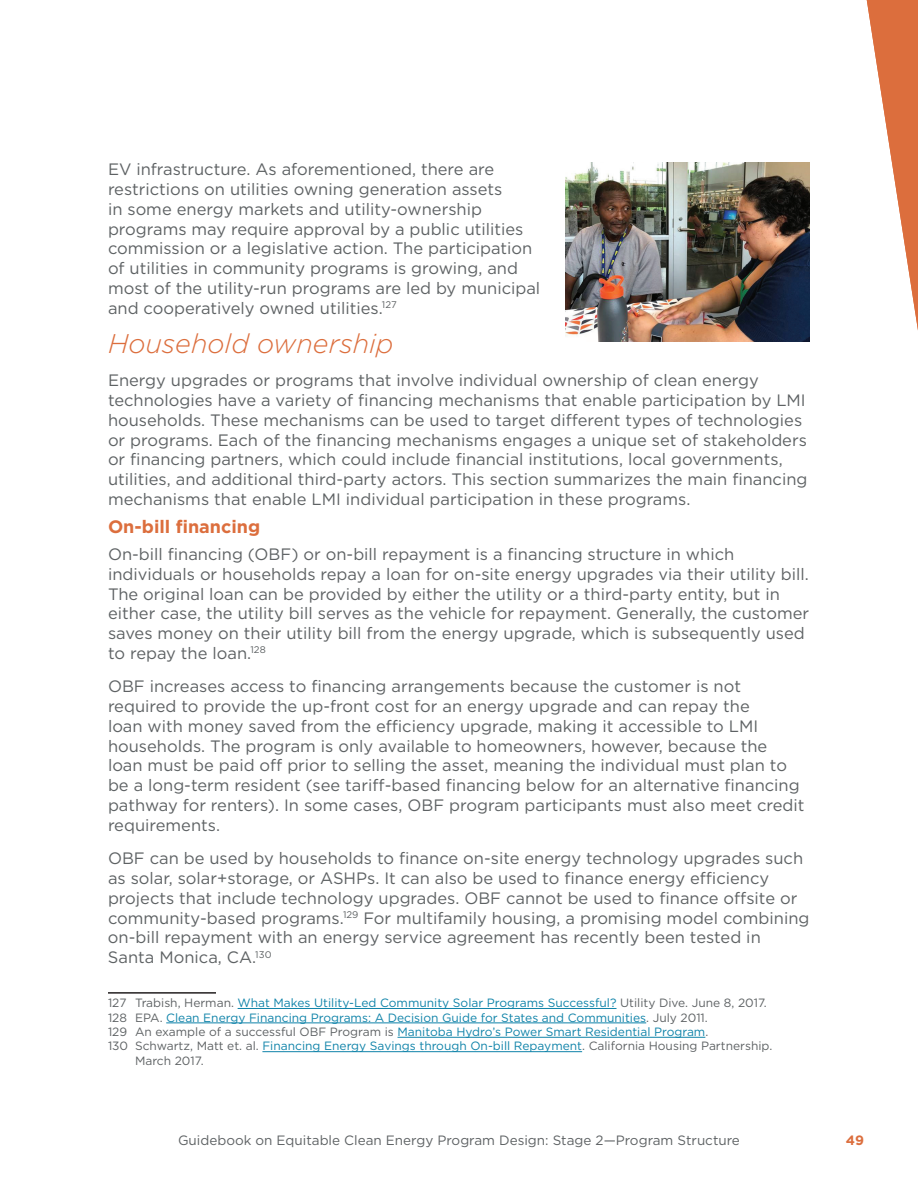
<style>
.page{position:relative;width:918px;height:1188px;background:#fff}
.page>*{position:absolute;margin:0;border:0;box-sizing:border-box;transform-origin:0 0}
.t1{font:italic 300 27px "Gotham";color:#dc6e3d}
.t2{font:700 18px "Gotham";color:#dc6e3d}
.t3{font:16.5px/19.8px "Gotham";color:#5e6264}
.t4{font:13.5px "Gotham";color:#5e6264}
.t5{font:700 13.5px "Gotham";color:#dc6e3d}
.t6{font:12px/14.4px "Gotham";color:#0f83a9}
.t7{font:12px "Gotham";color:#5e6264}
.s1{color:#5e6264}
</style>
<div class="page">
<hr style="left:262px;top:1051px;width:320px;height:1px;background:#0f83a9">
<hr style="left:398px;top:1037px;width:307px;height:1px;background:#0f83a9">
<hr style="left:166px;top:1023px;width:480px;height:1px;background:#0f83a9">
<hr style="left:238px;top:1008px;width:379px;height:1px;background:#0f83a9">
<hr style="left:108px;top:992px;width:108px;height:2px;background:#231f20">
<svg style="left:866px;top:0;width:52px;height:330px"></svg>
<img style="left:566px;top:162px;width:244px;height:179px">
<p class="t3" style="left:108px;top:159px;width:434px">EV infrastructure. As aforementioned, there are restrictions on utilities owning generation assets<br>in some energy markets and utility-ownership programs may require approval by a public utilities commission or a legislative action. The participation of utilities in community programs is growing, and most of the utility-run programs are led by municipal and cooperatively owned utilities.<sup>127</sup></p>
<h2 class="t1" style="left:108px;top:326px;width:287px">Household ownership</h2>
<p class="t3" style="left:108px;top:370px;width:701px">Energy upgrades or programs that involve individual ownership of clean energy technologies have a variety of fnancing mechanisms that enable participation by LMI households. These mechanisms can be used to target diferent types of technologies or programs. Each of the fnancing mechanisms engages a unique set of stakeholders or fnancing partners, which could include fnancial institutions, local governments, utilities, and additional third-party actors. This section summarizes the main fnancing mechanisms that enable LMI individual participation in these programs.</p>
<h2 class="t2" style="left:108px;top:515px;width:154px">On-bill fnancing</h2>
<p class="t3" style="left:108px;top:544px;width:703px">On-bill fnancing (OBF) or on-bill repayment is a fnancing structure in which individuals or households repay a loan for on-site energy upgrades via their utility bill.<br>The original loan can be provided by either the utility or a third-party entity, but in either case, the utility bill serves as the vehicle for repayment. Generally, the customer saves money on their utility bill from the energy upgrade, which is subsequently used to repay the loan.<sup>128</sup></p>
<p class="t3" style="left:108px;top:676px;width:698px">OBF increases access to fnancing arrangements because the customer is not required to provide the up-front cost for an energy upgrade and can repay the<br>loan with money saved from the efciency upgrade, making it accessible to LMI households. The program is only available to homeowners, however, because the loan must be paid of prior to selling the asset, meaning the individual must plan to be a long-term resident (see tarif-based fnancing below for an alternative fnancing pathway for renters). In some cases, OBF program participants must also meet credit requirements.</p>
<p class="t3" style="left:108px;top:848px;width:703px">OBF can be used by households to fnance on-site energy technology upgrades such as solar, solar+storage, or ASHPs. It can also be used to fnance energy efciency projects that include technology upgrades. OBF cannot be used to fnance ofsite or community-based programs.<sup>129</sup> For multifamily housing, a promising model combining on-bill repayment with an energy service agreement has recently been tested in Santa Monica, CA.<sup>130</sup></p>
<p class="t6" style="left:108px;top:996px;width:666px"><span class="s1">127 Trabish, Herman.</span> What Makes Utility-Led Community Solar Programs Successful? <span class="s1">Utility Dive. June 8, 2017.<br>128 EPA.</span> Clean Energy Financing Programs: A Decision Guide for States and Communities<span class="s1">. July 2011.<br>129 An example of a successful OBF Program is</span> Manitoba Hydro’s Power Smart Residential Program<span class="s1">.<br>130 Schwartz, Matt et. al.</span> Financing Energy Savings through On-bill Repayment<span class="s1">. California Housing Partnership.</span></p>
<p class="t7" style="left:135px;top:1053px;width:70px">March 2017.</p>
<p class="t4" style="left:178px;top:1131px;width:563px">Guidebook on Equitable Clean Energy Program Design: Stage 2—Program Structure</p>
<p class="t5" style="left:846px;top:1131px;width:20px">49</p>
</div>
